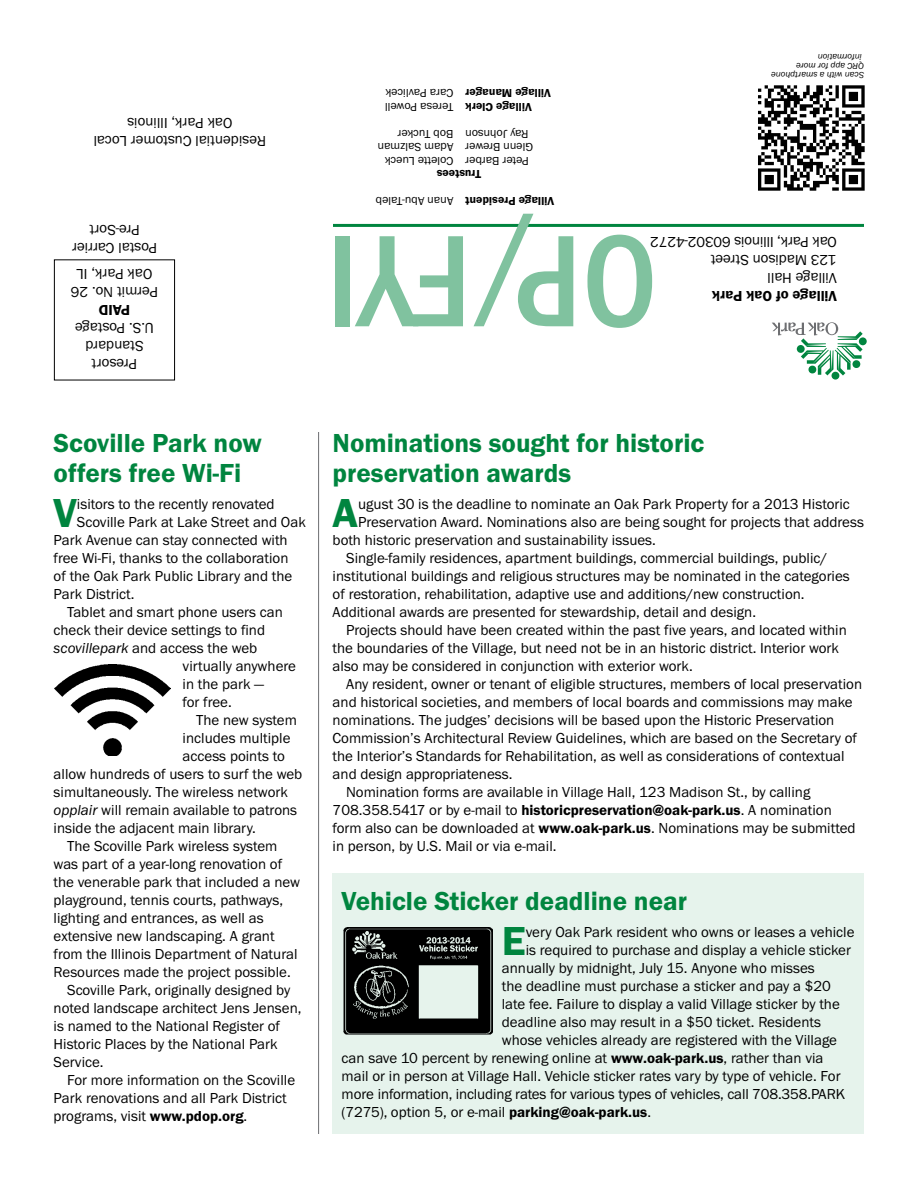
<style>
.page{position:relative;width:918px;height:1188px;background:#fff}
.page>*{position:absolute;margin:0;border:0;box-sizing:border-box;transform-origin:0 0}
.t1{font:500 condensed 135px "Franklin Gothic EF";color:#80c29f}
.t2{font:600 42px "Franklin Gothic EF";color:#00853f}
.t3{font:600 27px/30px "Franklin Gothic EF";color:#00853f}
.t4{font:15px/18px "Franklin Gothic EF";color:#000;text-align:center}
.t5{font:600 15px "Franklin Gothic EF";color:#000}
.t6{font:12px "Franklin Gothic EF";color:#000}
.t7{font:600 12px "Franklin Gothic EF";color:#000}
.t8{font:italic 9px/9px "Franklin Gothic EF";color:#000}
.s1{font-style:italic}
.s2{font-weight:600}
</style>
<div class="page">
<div style="left:54px;top:259px;width:121px;height:121px;border:1px solid #000"></div>
<hr style="left:333px;top:224px;width:531px;height:3px;background:#00853f">
<div style="left:832px;top:372px;width:7px;height:8px;background:#00853f;border-radius:50%"></div>
<div style="left:859px;top:337px;width:8px;height:8px;background:#00853f;border-radius:50%"></div>
<svg style="left:772px;top:322px;width:91px;height:54px"></svg>
<img style="left:758px;top:85px;width:107px;height:106px">
<hr style="left:318px;top:432px;width:1px;height:702px;background:#6d6e71">
<div style="left:333px;top:874px;width:531px;height:260px;background:#e6f3ec"></div>
<img style="left:343px;top:928px;width:150px;height:107px">
<img style="left:54px;top:664px;width:117px;height:92px">
<p class="t4" style="left:266px;top:150px;width:174px;rotate:-180deg">Residential Customer Local<br>Oak Park, Illinois</p>
<p class="t4" style="left:157px;top:257px;width:87px;rotate:-180deg">Postal Carrier<br>Pre-Sort</p>
<p class="t4" style="left:158px;top:301px;width:89px;rotate:-180deg">Permit No. 26<br>Oak Park, IL</p>
<p class="t5" style="left:130px;top:319px;width:33px;rotate:-180deg">PAID</p>
<p class="t4" style="left:154px;top:373px;width:80px;rotate:-180deg">Presort<br>Standard<br>U.S. Postage</p>
<h3 class="t3" style="left:54px;top:428px;width:210px">Scoville Park now offers free Wi-Fi</h3>
<h2 class="t2" style="left:54px;top:489px;width:25px">V</h2>
<p class="t4" style="left:77px;top:496px;width:199px">isitors to the recently renovated</p>
<p class="t4" style="left:77px;top:514px;width:230px">Scoville Park at Lake Street and Oak</p>
<p class="t4" style="left:54px;top:532px;width:236px">Park Avenue can stay connected with</p>
<p class="t4" style="left:54px;top:550px;width:236px">free Wi-Fi, thanks to the collaboration</p>
<p class="t4" style="left:54px;top:568px;width:240px">of the Oak Park Public Library and the</p>
<p class="t4" style="left:54px;top:586px;width:82px">Park District.</p>
<p class="t4" style="left:67px;top:604px;width:217px">Tablet and smart phone users can</p>
<p class="t4" style="left:54px;top:622px;width:213px">check their device settings to find</p>
<p class="t4" style="left:54px;top:640px;width:205px"><span class="s1">scovillepark</span> and access the web</p>
<p class="t4" style="left:183px;top:658px;width:115px">virtually anywhere</p>
<p class="t4" style="left:183px;top:676px;width:83px">in the park —</p>
<p class="t4" style="left:183px;top:694px;width:51px">for free.</p>
<p class="t4" style="left:196px;top:712px;width:102px">The new system</p>
<p class="t4" style="left:183px;top:730px;width:109px">includes multiple</p>
<p class="t4" style="left:183px;top:748px;width:104px">access points to</p>
<p class="t4" style="left:54px;top:766px;width:250px">allow hundreds of users to surf the web</p>
<p class="t4" style="left:54px;top:784px;width:236px">simultaneously. The wireless network</p>
<p class="t4" style="left:54px;top:802px;width:245px"><span class="s1">opplair</span> will remain available to patrons</p>
<p class="t4" style="left:54px;top:820px;width:204px">inside the adjacent main library.</p>
<p class="t4" style="left:67px;top:838px;width:212px">The Scoville Park wireless system</p>
<p class="t4" style="left:54px;top:856px;width:230px">was part of a year-long renovation of</p>
<p class="t4" style="left:54px;top:874px;width:248px">the venerable park that included a new</p>
<p class="t4" style="left:54px;top:892px;width:231px">playground, tennis courts, pathways,</p>
<p class="t4" style="left:54px;top:910px;width:212px">lighting and entrances, as well as</p>
<p class="t4" style="left:54px;top:928px;width:223px">extensive new landscaping. A grant</p>
<p class="t4" style="left:54px;top:946px;width:246px">from the Illinois Department of Natural</p>
<p class="t4" style="left:54px;top:964px;width:239px">Resources made the project possible.</p>
<p class="t4" style="left:67px;top:982px;width:225px">Scoville Park, originally designed by</p>
<p class="t4" style="left:54px;top:1000px;width:249px">noted landscape architect Jens Jensen,</p>
<p class="t4" style="left:54px;top:1018px;width:228px">is named to the National Register of</p>
<p class="t4" style="left:54px;top:1036px;width:226px">Historic Places by the National Park</p>
<p class="t4" style="left:54px;top:1054px;width:52px">Service.</p>
<p class="t4" style="left:67px;top:1072px;width:230px">For more information on the Scoville</p>
<p class="t4" style="left:54px;top:1090px;width:235px">Park renovations and all Park District</p>
<p class="t4" style="left:54px;top:1108px;width:195px">programs, visit <span class="s2">www.pdop.org</span>.</p>
<p class="t6" style="left:453px;top:100px;width:69px;rotate:-180deg">Cara Pavlicek</p>
<p class="t7" style="left:551px;top:100px;width:87px;rotate:-180deg">Village Manager</p>
<p class="t6" style="left:453px;top:113px;width:70px;rotate:-180deg">Teresa Powell</p>
<p class="t7" style="left:532px;top:114px;width:68px;rotate:-180deg">Village Clerk</p>
<p class="t6" style="left:453px;top:140px;width:57px;rotate:-180deg">Bob Tucker</p>
<p class="t6" style="left:529px;top:140px;width:65px;rotate:-180deg">Ray Johnson</p>
<p class="t6" style="left:453px;top:154px;width:77px;rotate:-180deg">Adam Salzman</p>
<p class="t6" style="left:533px;top:154px;width:69px;rotate:-180deg">Glenn Brewer</p>
<p class="t6" style="left:453px;top:167px;width:70px;rotate:-180deg">Colette Lueck</p>
<p class="t6" style="left:529px;top:167px;width:65px;rotate:-180deg">Peter Barber</p>
<p class="t7" style="left:481px;top:181px;width:46px;rotate:-180deg">Trustees</p>
<p class="t6" style="left:453px;top:208px;width:79px;rotate:-180deg">Anan Abu-Taleb</p>
<p class="t7" style="left:554px;top:208px;width:90px;rotate:-180deg">Village President</p>
<p class="t8" style="left:864px;top:80px;width:94px;rotate:-180deg">Scan with a smartphone<br>QRC app for more information</p>
<h1 class="t1" style="left:658px;top:357px;width:230px;rotate:-180deg">op f y i/</h1>
<p class="t4" style="left:837px;top:250px;width:188px;rotate:-180deg">Oak Park, Illinois 60302-4272</p>
<p class="t4" style="left:837px;top:286px;width:128px;text-align:left;rotate:-180deg">Village Hall<br>123 Madison Street</p>
<p class="t5" style="left:837px;top:304px;width:126px;rotate:-180deg">Village of Oak Park</p>
<h3 class="t3" style="left:333px;top:428px;width:373px">Nominations sought for historic preservation awards</h3>
<h2 class="t2" style="left:333px;top:489px;width:27px">A</h2>
<p class="t4" style="left:358px;top:496px;width:493px">ugust 30 is the deadline to nominate an Oak Park Property for a 2013 Historic</p>
<p class="t4" style="left:358px;top:514px;width:507px">Preservation Award. Nominations also are being sought for projects that address</p>
<p class="t4" style="left:333px;top:532px;width:325px">both historic preservation and sustainability issues.</p>
<p class="t4" style="left:346px;top:550px;width:483px">Single-family residences, apartment buildings, commercial buildings, public/</p>
<p class="t4" style="left:333px;top:568px;width:519px">institutional buildings and religious structures may be nominated in the categories</p>
<p class="t4" style="left:333px;top:586px;width:474px">of restoration, rehabilitation, adaptive use and additions/new construction.</p>
<p class="t4" style="left:333px;top:604px;width:425px">Additional awards are presented for stewardship, detail and design.</p>
<p class="t4" style="left:346px;top:622px;width:502px">Projects should have been created within the past five years, and located within</p>
<p class="t4" style="left:333px;top:640px;width:508px">the boundaries of the Village, but need not be in an historic district. Interior work</p>
<p class="t4" style="left:333px;top:658px;width:362px">also may be considered in conjunction with exterior work.</p>
<p class="t4" style="left:346px;top:676px;width:518px">Any resident, owner or tenant of eligible structures, members of local preservation</p>
<p class="t4" style="left:333px;top:694px;width:522px">and historical societies, and members of local boards and commissions may make</p>
<p class="t4" style="left:333px;top:712px;width:503px">nominations. The judges’ decisions will be based upon the Historic Preservation</p>
<p class="t4" style="left:333px;top:730px;width:526px">Commission’s Architectural Review Guidelines, which are based on the Secretary of</p>
<p class="t4" style="left:333px;top:748px;width:513px">the Interior’s Standards for Rehabilitation, as well as considerations of contextual</p>
<p class="t4" style="left:333px;top:766px;width:181px">and design appropriateness.</p>
<p class="t4" style="left:346px;top:784px;width:466px">Nomination forms are available in Village Hall, 123 Madison St., by calling</p>
<p class="t4" style="left:333px;top:802px;width:501px">708.358.5417 or by e-mail to <span class="s2">historicpreservation@oak-park.us</span>. A nomination</p>
<p class="t4" style="left:333px;top:820px;width:524px">form also can be downloaded at <span class="s2">www.oak-park.us</span>. Nominations may be submitted</p>
<p class="t4" style="left:333px;top:838px;width:225px">in person, by U.S. Mail or via e-mail.</p>
<h3 class="t3" style="left:342px;top:887px;width:347px">Vehicle Sticker deadline near</h3>
<h2 class="t2" style="left:502px;top:918px;width:25px">E</h2>
<p class="t4" style="left:526px;top:924px;width:330px">very Oak Park resident who owns or leases a vehicle</p>
<p class="t4" style="left:526px;top:942px;width:327px">is required to purchase and display a vehicle sticker</p>
<p class="t4" style="left:502px;top:960px;width:315px">annually by midnight, July 15. Anyone who misses</p>
<p class="t4" style="left:502px;top:978px;width:331px">the deadline must purchase a sticker and pay a $20</p>
<p class="t4" style="left:502px;top:996px;width:340px">late fee. Failure to display a valid Village sticker by the</p>
<p class="t4" style="left:502px;top:1014px;width:321px">deadline also may result in a $50 ticket. Residents</p>
<p class="t4" style="left:502px;top:1032px;width:337px">whose vehicles already are registered with the Village</p>
<p class="t4" style="left:342px;top:1050px;width:483px">can save 10 percent by renewing online at <span class="s2">www.oak-park.us</span>, rather than via</p>
<p class="t4" style="left:342px;top:1068px;width:501px">mail or in person at Village Hall. Vehicle sticker rates vary by type of vehicle. For</p>
<p class="t4" style="left:342px;top:1086px;width:505px">more information, including rates for various types of vehicles, call 708.358.PARK</p>
<p class="t4" style="left:342px;top:1104px;width:311px">(7275), option 5, or e-mail <span class="s2">parking@oak-park.us</span>.</p>
</div>
